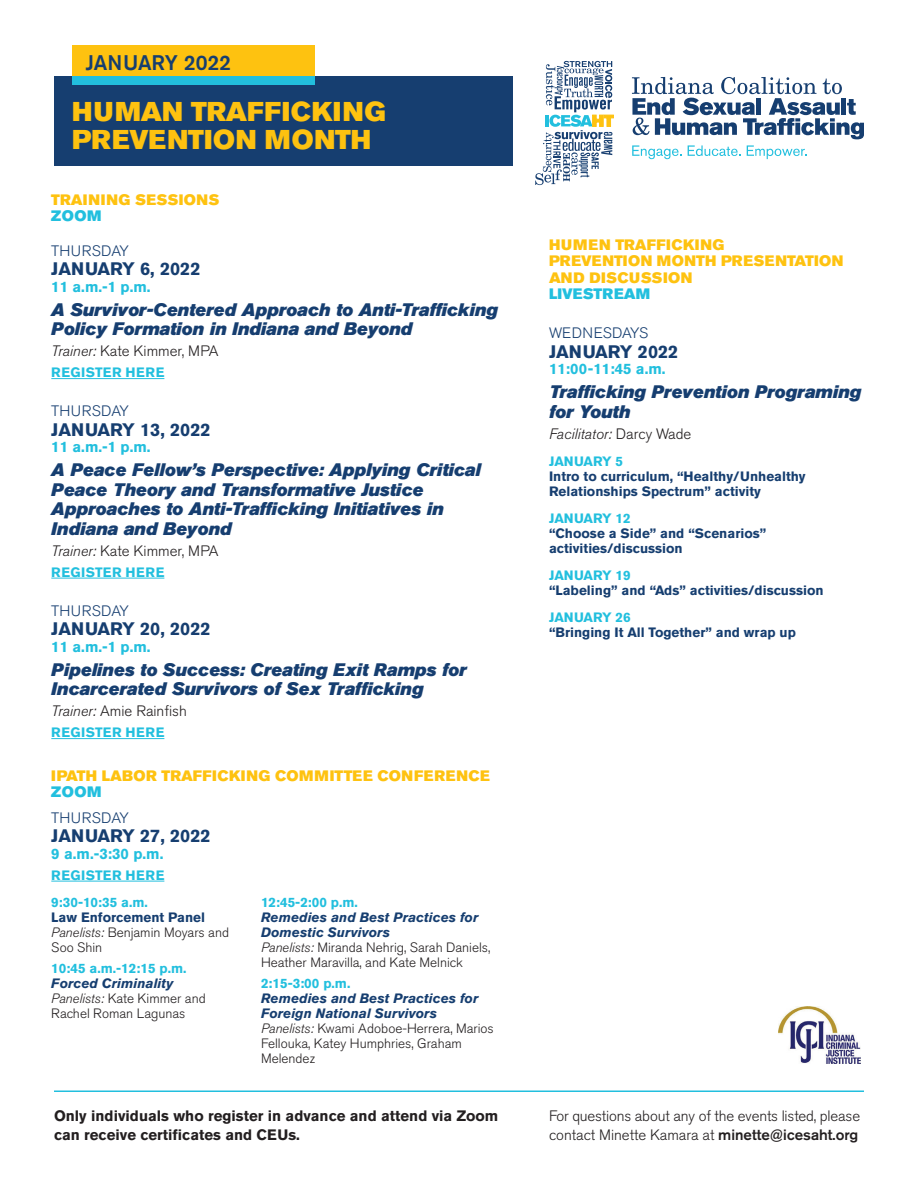
<style>
.page{position:relative;width:918px;height:1188px;background:#fff}
.page>*{position:absolute;margin:0;border:0;box-sizing:border-box;transform-origin:0 0}
.t1{font:27px/28.5px "Akzidenz Grotesk BE Super";letter-spacing:.015em;color:#fec210}
.t2{font:500 21px "Akzidenz Grotesk BE";color:#163e70}
.t3{font:italic 18px/19.5px "Akzidenz Grotesk BE Super";color:#163e70}
.t4{font:700 18px "Akzidenz Grotesk BE";color:#163e70}
.t5{font:300 15px/19.5px "Akzidenz Grotesk BE";color:#231f20}
.t6{font:15px/16.5px "Akzidenz Grotesk BE Super";letter-spacing:.03em;color:#fec210}
.t7{font:700 15px/19.5px "Akzidenz Grotesk BE";color:#231f20}
.t8{font:700 15px "Akzidenz Grotesk BE";color:#22bfde}
.t9{font:300 15px "Akzidenz Grotesk BE";letter-spacing:.02em;color:#163e70}
.t10{font:italic 300 15px "Akzidenz Grotesk BE";color:#231f20}
.t11{font:300 15px "Akzidenz Grotesk BE";color:#163e70}
.t12{font:15px "Akzidenz Grotesk BE Super";letter-spacing:.03em;color:#22bfde}
.t13{font:300 13.5px/15px "Akzidenz Grotesk BE";color:#231f20}
.t14{font:700 13.5px/15px "Akzidenz Grotesk BE";color:#163e70}
.t15{font:italic 700 13.5px/15px "Akzidenz Grotesk BE";color:#163e70}
.t16{font:700 13.5px "Akzidenz Grotesk BE";color:#22bfde}
.t17{font:700 13.5px "Akzidenz Grotesk BE";letter-spacing:.04em;color:#22bfde}
.s1{font-style:italic}
.s2{color:#22bfde}
.s3{font-style:normal}
.s4{font-weight:500}
</style>
<div class="page">
<img style="left:779px;top:1006px;width:81px;height:58px">
<svg style="left:535px;top:61px;width:79px;height:124px"></svg>
<svg style="left:632px;top:145px;width:49px;height:14px"></svg>
<svg style="left:688px;top:145px;width:53px;height:11px"></svg>
<svg style="left:747px;top:145px;width:60px;height:14px"></svg>
<svg style="left:632px;top:77px;width:232px;height:62px"></svg>
<hr style="left:51px;top:378px;width:113px;height:1px;background:#22bfde">
<hr style="left:51px;top:578px;width:113px;height:1px;background:#22bfde">
<hr style="left:51px;top:738px;width:113px;height:1px;background:#22bfde">
<hr style="left:51px;top:881px;width:113px;height:1px;background:#22bfde">
<hr style="left:54px;top:1090px;width:810px;height:2px;background:#22bfde">
<div style="left:54px;top:76px;width:459px;height:90px;background:#163e70"></div>
<div style="left:72px;top:45px;width:243px;height:31px;background:#fec210"></div>
<div style="left:72px;top:76px;width:243px;height:10px;background:#22bfde"></div>
<p class="t2" style="left:86px;top:50px;width:147px">JANUARY 2022</p>
<p class="t1" style="left:72px;top:97px;width:315px">HUMAN TRAFFICKING<br>PREVENTION MONTH</p>
<p class="t6" style="left:51px;top:191px;width:170px">TRAINING SESSIONS</p>
<p class="t12" style="left:51px;top:207px;width:52px">ZOOM</p>
<p class="t9" style="left:51px;top:242px;width:79px">THURSDAY</p>
<p class="t4" style="left:51px;top:259px;width:151px">JANUARY 6, 2022</p>
<p class="t8" style="left:51px;top:278px;width:101px">11 a.m.-1 p.m.</p>
<p class="t3" style="left:51px;top:300px;width:448px">A Survivor-Centered Approach to Anti-Trafficking<br>Policy Formation in Indiana and Beyond</p>
<p class="t5" style="left:51px;top:342px;width:169px"><span class="s1">Trainer:</span> Kate Kimmer, MPA</p>
<p class="t17" style="left:51px;top:365px;width:115px">REGISTER HERE</p>
<p class="t9" style="left:51px;top:403px;width:79px">THURSDAY</p>
<p class="t4" style="left:51px;top:419px;width:161px">JANUARY 13, 2022</p>
<p class="t8" style="left:51px;top:438px;width:101px">11 a.m.-1 p.m.</p>
<p class="t3" style="left:51px;top:460px;width:431px">A Peace Fellow’s Perspective: Applying Critical Peace Theory and Transformative Justice Approaches to Anti-Trafficking Initiatives in Indiana and Beyond</p>
<p class="t5" style="left:51px;top:541px;width:169px"><span class="s1">Trainer:</span> Kate Kimmer, MPA</p>
<p class="t17" style="left:51px;top:564px;width:115px">REGISTER HERE</p>
<p class="t9" style="left:51px;top:602px;width:79px">THURSDAY</p>
<p class="t4" style="left:51px;top:619px;width:161px">JANUARY 20, 2022</p>
<p class="t8" style="left:51px;top:638px;width:101px">11 a.m.-1 p.m.</p>
<p class="t3" style="left:51px;top:660px;width:417px">Pipelines to Success: Creating Exit Ramps for<br>Incarcerated Survivors of Sex Trafficking</p>
<p class="t5" style="left:51px;top:702px;width:137px"><span class="s1">Trainer:</span> Amie Rainfish</p>
<p class="t17" style="left:51px;top:725px;width:115px">REGISTER HERE</p>
<p class="t6" style="left:51px;top:767px;width:440px">IPATH LABOR TRAFFICKING COMMITTEE CONFERENCE</p>
<p class="t12" style="left:51px;top:783px;width:52px">ZOOM</p>
<p class="t9" style="left:51px;top:809px;width:79px">THURSDAY</p>
<p class="t4" style="left:51px;top:826px;width:161px">JANUARY 27, 2022</p>
<p class="t8" style="left:51px;top:845px;width:114px">9 a.m.-3:30 p.m.</p>
<p class="t17" style="left:51px;top:867px;width:115px">REGISTER HERE</p>
<p class="t16" style="left:51px;top:894px;width:98px">9:30-10:35 a.m.</p>
<p class="t14" style="left:51px;top:910px;width:155px">Law Enforcement Panel</p>
<p class="t13" style="left:51px;top:925px;width:179px"><span class="s1">Panelists:</span> Benjamin Moyars and<br>Soo Shin</p>
<p class="t16" style="left:51px;top:960px;width:137px">10:45 a.m.-12:15 p.m.</p>
<p class="t15" style="left:51px;top:975px;width:123px">Forced Criminality</p>
<p class="t13" style="left:51px;top:991px;width:156px"><span class="s1">Panelists:</span> Kate Kimmer and<br>Rachel Roman Lagunas</p>
<p class="t16" style="left:261px;top:895px;width:98px">12:45-2:00 p.m.</p>
<p class="t15" style="left:261px;top:910px;width:219px">Remedies and Best Practices for<br>Domestic Survivors</p>
<p class="t13" style="left:261px;top:940px;width:231px"><span class="s1">Panelists:</span> Miranda Nehrig, Sarah Daniels,<br>Heather Maravilla, and Kate Melnick</p>
<p class="t16" style="left:261px;top:976px;width:91px">2:15-3:00 p.m.</p>
<p class="t15" style="left:261px;top:991px;width:219px">Remedies and Best Practices for<br>Foreign National Survivors</p>
<p class="t13" style="left:261px;top:1021px;width:234px"><span class="s1">Panelists:</span> Kwami Adoboe-Herrera, Marios<br>Fellouka, Katey Humphries, Graham<br>Melendez</p>
<p class="t7" style="left:54px;top:1106px;width:446px">Only individuals who register in advance and attend via Zoom can receive certificates and CEUs.</p>
<p class="t6" style="left:549px;top:236px;width:296px">HUMEN TRAFFICKING<br>PREVENTION MONTH PRESENTATION<br>AND DISCUSSION<br><span class="s2">LIVESTREAM</span></p>
<p class="t11" style="left:549px;top:325px;width:101px">WEDNESDAYS</p>
<p class="t4" style="left:549px;top:341px;width:131px">JANUARY 2022</p>
<p class="t8" style="left:549px;top:360px;width:118px">11:00-11:45 a.m.</p>
<p class="t3" style="left:549px;top:382px;width:314px">Trafficking Prevention Programing for Youth</p>
<p class="t10" style="left:549px;top:425px;width:144px">Facilitator: <span class="s3">Darcy Wade</span></p>
<p class="t16" style="left:549px;top:453px;width:76px">JANUARY 5</p>
<p class="t14" style="left:549px;top:469px;width:258px">Intro to curriculum, “Healthy/Unhealthy<br>Relationships Spectrum” activity</p>
<p class="t16" style="left:549px;top:510px;width:83px">JANUARY 12</p>
<p class="t14" style="left:549px;top:526px;width:219px">“Choose a Side” and “Scenarios” activities/discussion</p>
<p class="t16" style="left:549px;top:567px;width:83px">JANUARY 19</p>
<p class="t14" style="left:549px;top:583px;width:276px">“Labeling” and “Ads” activities/discussion</p>
<p class="t16" style="left:549px;top:609px;width:83px">JANUARY 26</p>
<p class="t14" style="left:549px;top:625px;width:248px">“Bringing It All Together” and wrap up</p>
<p class="t5" style="left:549px;top:1106px;width:313px">For questions about any of the events listed, please contact Minette Kamara at <span class="s4">minette@icesaht.org</span></p>
</div>
